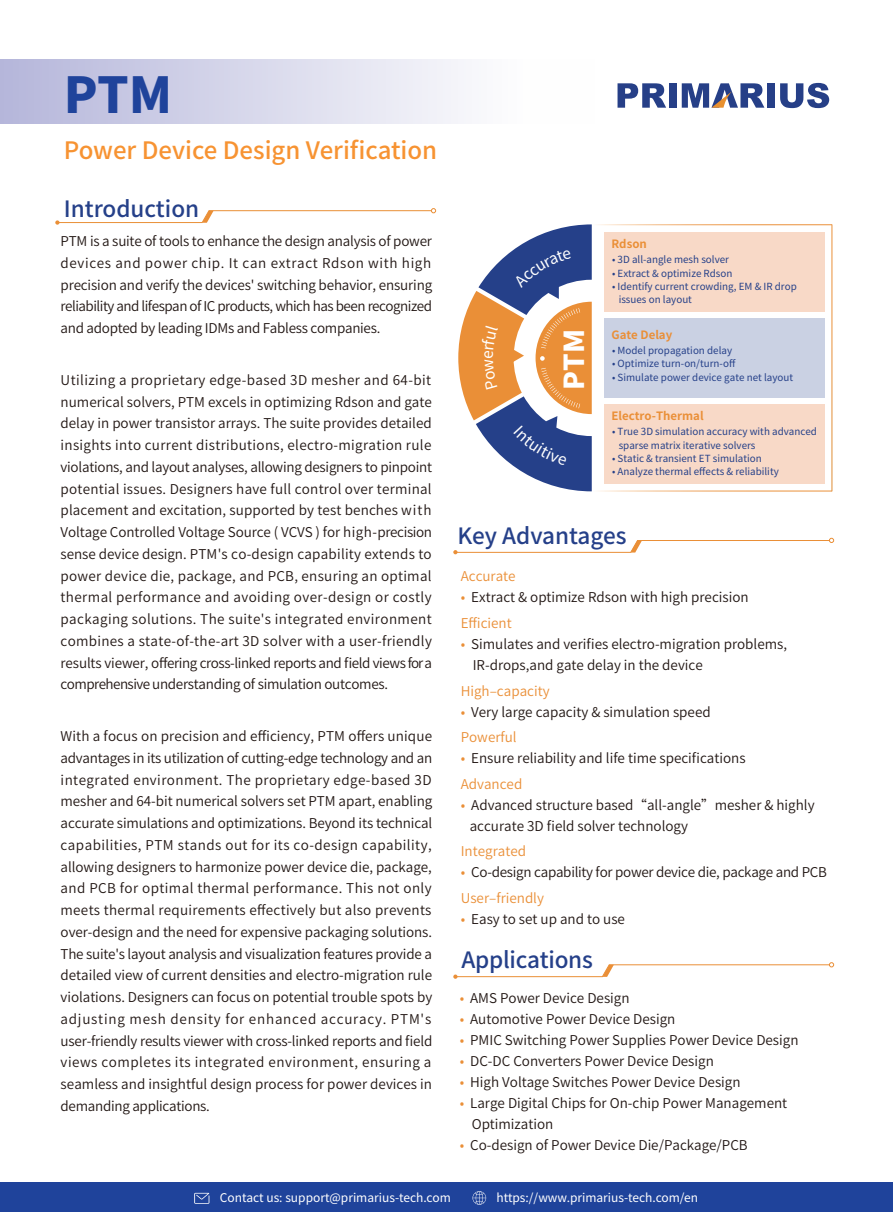
<style>
.page{position:relative;width:893px;height:1212px;background:#fff}
.page>*{position:absolute;margin:0;border:0;box-sizing:border-box;transform-origin:0 0}
.t1{font:800 49.5px "Source Han Sans CN";color:#1f439b}
.t2{font:800 27.45px "Source Han Sans CN";color:#fff}
.t3{font:500 24px "Source Han Sans CN";color:#f79332}
.t4{font:500 22.5px "Source Han Sans CN";letter-spacing:-.01em;color:#254089}
.t5{font:13.5px/21.8px "Source Han Sans CN";color:#211613}
.t6{font:13.5px "Source Han Sans CN";color:#ea8f37}
.t7{font:13.5px "Source Han Sans CN";letter-spacing:-.02em;color:#211613}
.t8{font:12px "Source Han Sans CN";color:#fff}
.t9{font:700 11.4px "Source Han Sans CN";color:#ea8f37}
.t10{font:9.75px/13px "Source Han Sans CN";color:#254089}
.s1{color:#ea8f37}
</style>
<div class="page">
<div style="left:0;top:1182px;width:893px;height:30px;background:#1f439b"></div>
<div style="left:0;top:60px;width:594px;height:64px;background:linear-gradient(to right,#b6b7db,#fff)"></div>
<svg style="left:617px;top:83px;width:49px;height:25px"></svg>
<div style="left:767px;top:83px;width:8px;height:25px;background:#263f87"></div>
<svg style="left:780px;top:83px;width:49px;height:25px"></svg>
<div style="left:669px;top:83px;width:7px;height:25px;background:#263f87"></div>
<svg style="left:682px;top:83px;width:82px;height:25px"></svg>
<svg style="left:472px;top:1191px;width:14px;height:14px"></svg>
<svg style="left:194px;top:1193px;width:15px;height:11px"></svg>
<svg style="left:453px;top:538px;width:381px;height:16px"></svg>
<svg style="left:453px;top:962px;width:381px;height:17px"></svg>
<svg style="left:55px;top:208px;width:381px;height:17px"></svg>
<div style="left:604px;top:318px;width:221px;height:80px;background:#cad1e3"></div>
<div style="left:604px;top:232px;width:221px;height:80px;background:#f8d9c7"></div>
<div style="left:604px;top:404px;width:221px;height:80px;background:#f8d9c7"></div>
<svg style="left:458px;top:224px;width:134px;height:267px"></svg>
<h1 class="t1" style="left:64px;top:67px;width:110px">PTM</h1>
<h3 class="t3" style="left:64px;top:138px;width:375px">Power Device Design Verification</h3>
<h3 class="t4" style="left:64px;top:196px;width:137px">Introduction</h3>
<p class="t5" style="left:61px;top:230px;width:373px;text-align:justify">PTM is a suite of tools to enhance the design analysis of power devices and power chip. It can extract Rdson with high precision and verify the devices' switching behavior, ensuring reliability and lifespan of IC products, which has been recognized and adopted by leading IDMs and Fabless companies.</p>
<p class="t5" style="left:61px;top:369px;width:373px;text-align:justify">Utilizing a proprietary edge-based 3D mesher and 64-bit numerical solvers, PTM excels in optimizing Rdson and gate delay in power transistor arrays. The suite provides detailed insights into current distributions, electro-migration rule violations, and layout analyses, allowing designers to pinpoint potential issues. Designers have full control over terminal placement and excitation, supported by test benches with Voltage Controlled Voltage Source ( VCVS ) for high-precision sense device design. PTM's co-design capability extends to power device die, package, and PCB, ensuring an optimal thermal performance and avoiding over-design or costly packaging solutions. The suite's integrated environment combines a state-of-the-art 3D solver with a user-friendly results viewer, offering cross-linked reports and field views for a comprehensive understanding of simulation outcomes.</p>
<p class="t5" style="left:61px;top:725px;width:373px;text-align:justify">With a focus on precision and efficiency, PTM offers unique advantages in its utilization of cutting-edge technology and an integrated environment. The proprietary edge-based 3D mesher and 64-bit numerical solvers set PTM apart, enabling accurate simulations and optimizations. Beyond its technical capabilities, PTM stands out for its co-design capability, allowing designers to harmonize power device die, package, and PCB for optimal thermal performance. This not only meets thermal requirements effectively but also prevents over-design and the need for expensive packaging solutions.<br>The suite's layout analysis and visualization features provide a detailed view of current densities and electro-migration rule violations. Designers can focus on potential trouble spots by adjusting mesh density for enhanced accuracy. PTM's user-friendly results viewer with cross-linked reports and field views completes its integrated environment, ensuring a seamless and insightful design process for power devices in demanding applications.</p>
<p class="t9" style="left:611px;top:238px;width:37px">Rdson</p>
<h2 class="t2" style="left:559px;top:390px;width:62px;rotate:-90deg">PTM</h2>
<p class="t10" style="left:612px;top:254px;width:118px">• 3D all-angle mesh solver</p>
<p class="t10" style="left:612px;top:267px;width:122px">• Extract &amp; optimize Rdson</p>
<p class="t10" style="left:619px;top:280px;width:180px;text-indent:-7px">• Identify current crowding, EM &amp; IR drop issues on layout</p>
<p class="t9" style="left:611px;top:329px;width:62px">Gate Delay</p>
<p class="t10" style="left:612px;top:344px;width:122px">• Model propagation delay</p>
<p class="t10" style="left:612px;top:358px;width:125px">• Optimize turn-on/turn-off</p>
<p class="t10" style="left:612px;top:371px;width:183px">• Simulate power device gate net layout</p>
<p class="t9" style="left:611px;top:410px;width:94px">Electro-Thermal</p>
<p class="t10" style="left:619px;top:426px;width:200px;text-indent:-7px">• True 3D simulation accuracy with advanced sparse matrix iterative solvers</p>
<p class="t10" style="left:612px;top:452px;width:151px">• Static &amp; transient ET simulation</p>
<p class="t10" style="left:612px;top:465px;width:168px">• Analyze thermal effects &amp; reliability</p>
<h3 class="t4" style="left:458px;top:523px;width:171px">Key Advantages</h3>
<p class="t6" style="left:461px;top:569px;width:56px">Accurate</p>
<p class="t5" style="left:461px;top:585px;width:289px;line-height:25.5px"><span class="s1">•</span> Extract &amp; optimize Rdson with high precision<br><span class="s1">Efficient</span></p>
<p class="t5" style="left:473px;top:634px;width:316px;line-height:21px;text-indent:-12px"><span class="s1">•</span> Simulates and verifies electro-migration problems,<br>IR-drops,and gate delay in the device</p>
<p class="t6" style="left:461px;top:683px;width:90px">High‒capacity</p>
<p class="t5" style="left:461px;top:699px;width:251px;line-height:25.5px"><span class="s1">•</span> Very large capacity &amp; simulation speed<br><span class="s1">Powerful</span></p>
<p class="t5" style="left:461px;top:747px;width:286px"><span class="s1">•</span> Ensure reliability and life time specifications</p>
<p class="t6" style="left:461px;top:776px;width:63px">Advanced</p>
<p class="t5" style="left:470px;top:794px;width:346px;line-height:21px;text-indent:-9px"><span class="s1">•</span> Advanced structure based“all-angle”mesher &amp; highly accurate 3D field solver technology</p>
<p class="t6" style="left:461px;top:844px;width:67px">Integrated</p>
<p class="t7" style="left:461px;top:865px;width:368px"><span class="s1">•</span> Co-design capability for power device die, package and PCB</p>
<p class="t6" style="left:461px;top:890px;width:85px">User‒friendly</p>
<p class="t5" style="left:461px;top:908px;width:166px"><span class="s1">•</span> Easy to set up and to use</p>
<h3 class="t4" style="left:461px;top:947px;width:133px">Applications</h3>
<p class="t5" style="left:460px;top:987px;width:171px"><span class="s1">•</span> AMS Power Device Design</p>
<p class="t5" style="left:460px;top:1008px;width:217px"><span class="s1">•</span> Automotive Power Device Design</p>
<p class="t5" style="left:460px;top:1029px;width:340px"><span class="s1">•</span> PMIC Switching Power Supplies Power Device Design</p>
<p class="t5" style="left:460px;top:1050px;width:256px"><span class="s1">•</span> DC-DC Converters Power Device Design</p>
<p class="t5" style="left:460px;top:1071px;width:282px"><span class="s1">•</span> High Voltage Switches Power Device Design</p>
<p class="t5" style="left:472px;top:1093px;width:317px;line-height:21px;text-indent:-12px"><span class="s1">•</span> Large Digital Chips for On-chip Power Management<br>Optimization</p>
<p class="t5" style="left:460px;top:1134px;width:290px"><span class="s1">•</span> Co-design of Power Device Die/Package/PCB</p>
<p class="t8" style="left:220px;top:1191px;width:232px">Contact us: support@primarius-tech.com</p>
<p class="t8" style="left:496px;top:1191px;width:203px">https://www.primarius-tech.com/en</p>
</div>
